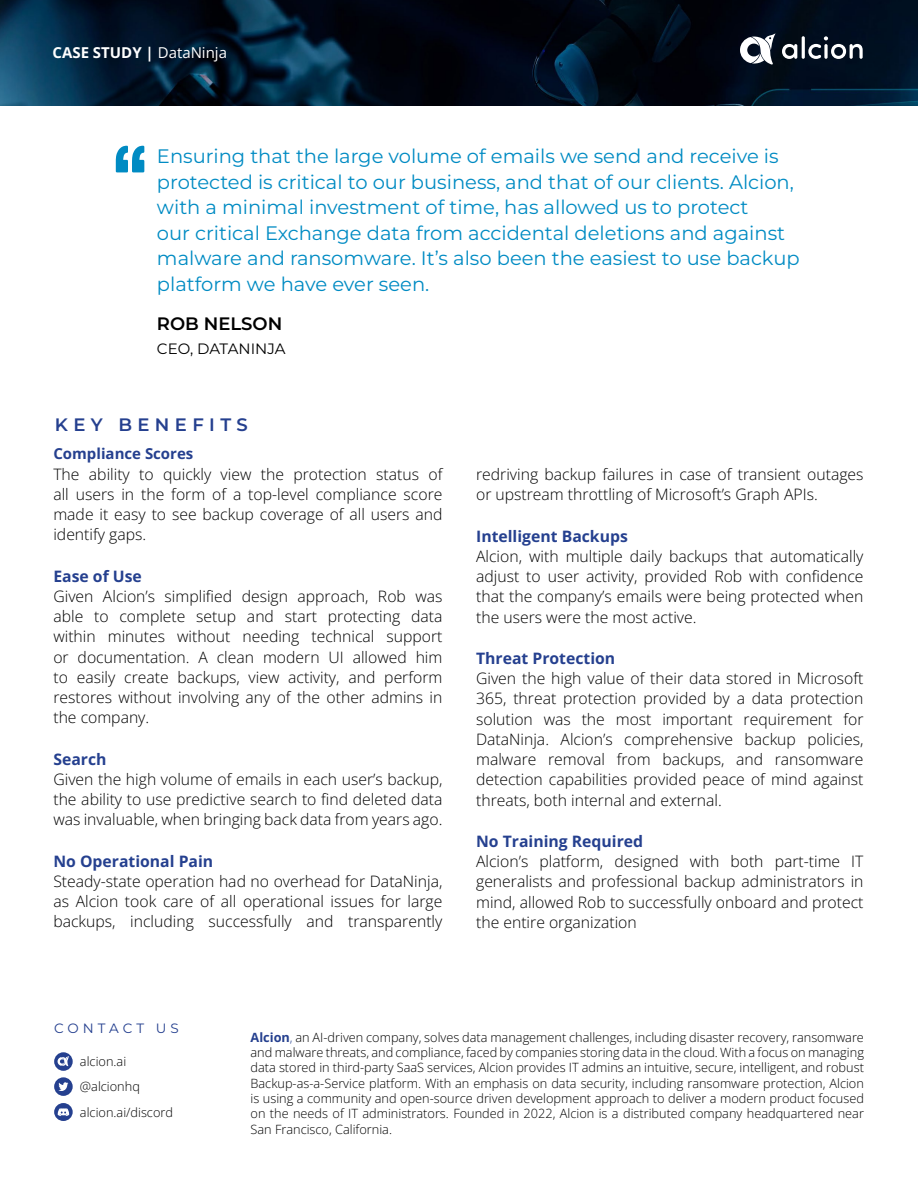
<style>
.page{position:relative;width:918px;height:1188px;background:#fff}
.page>*{position:absolute;margin:0;border:0;box-sizing:border-box;transform-origin:0 0}
.t1{font:19.5px/25.5px "Montserrat";color:#008bc3}
.t2{font:600 18px "Montserrat";letter-spacing:.3em;color:#25408f}
.t3{font:600 18px "Montserrat";color:#000}
.t4{font:300 15.75px/20.2px "Open Sans";color:#000;text-align:justify}
.t5{font:700 15.75px "Open Sans";color:#25408f}
.t6{font:700 15px "Open Sans";color:#fff}
.t7{font:700 15px "Open Sans";color:#25408f}
.t8{font:15px "Montserrat";color:#000}
.t9{font:13.5px "Montserrat";letter-spacing:.29em;color:#25408f}
.t10{font:300 12.75px/15.3px "Open Sans";color:#000;text-align:justify}
.s1{font-weight:400}
.s2{font-weight:700;color:#25408f}
.s3{color:#25408f}
</style>
<div class="page">
<img style="left:0;top:0;width:918px;height:105px">
<svg style="left:782px;top:44px;width:15px;height:15px"></svg>
<hr style="left:802px;top:36px;width:3px;height:23px;background:#fff;border-radius:2px">
<svg style="left:808px;top:36px;width:55px;height:23px"></svg>
<svg style="left:740px;top:33px;width:35px;height:32px"></svg>
<svg style="left:54px;top:1103px;width:19px;height:18px"></svg>
<svg style="left:58px;top:1108px;width:11px;height:8px"></svg>
<svg style="left:54px;top:1052px;width:19px;height:19px"></svg>
<div style="left:54px;top:1077px;width:19px;height:19px;background:#25408f;border-radius:50%"></div>
<svg style="left:58px;top:1082px;width:10px;height:9px"></svg>
<svg style="left:58px;top:1056px;width:11px;height:10px"></svg>
<svg style="left:116px;top:146px;width:28px;height:26px"></svg>
<p class="t6" style="left:52px;top:42px;width:176px">CASE STUDY | <span class="s1">DataNinja</span></p>
<p class="t1" style="left:157px;top:143px;width:644px">Ensuring that the large volume of emails we send and receive is protected is critical to our business, and that of our clients. Alcion, with a minimal investment of time, has allowed us to protect<br>our critical Exchange data from accidental deletions and against malware and ransomware. It’s also been the easiest to use backup platform we have ever seen.</p>
<p class="t3" style="left:157px;top:312px;width:127px">ROB NELSON</p>
<p class="t8" style="left:157px;top:339px;width:130px">CEO, DATANINJA</p>
<p class="t2" style="left:55px;top:412px;width:194px">KEY BENEFITS</p>
<p class="t7" style="left:53px;top:443px;width:141px">Compliance Scores</p>
<p class="t4" style="left:53px;top:463px;width:391px">The ability to quickly view the protection status of all users in the form of a top-level compliance score made it easy to see backup coverage of all users and identify gaps.</p>
<p class="t5" style="left:53px;top:565px;width:90px">Ease of Use</p>
<p class="t4" style="left:53px;top:586px;width:391px">Given Alcion’s simplified design approach, Rob was able to complete setup and start protecting data within minutes without needing technical support or documentation. A clean modern UI allowed him to easily create backups, view activity, and perform restores without involving any of the other admins in the company.</p>
<p class="t5" style="left:53px;top:748px;width:55px">Search</p>
<p class="t4" style="left:53px;top:769px;width:391px">Given the high volume of emails in each user’s backup, the ability to use predictive search to find deleted data was invaluable, when bringing back data from years ago.</p>
<p class="t5" style="left:53px;top:850px;width:161px">No Operational Pain</p>
<p class="t4" style="left:53px;top:871px;width:391px">Steady-state operation had no overhead for DataNinja, as Alcion took care of all operational issues for large backups, including successfully and transparently</p>
<p class="t4" style="left:476px;top:464px;width:389px">redriving backup failures in case of transient outages or upstream throttling of Microsoft’s Graph APIs.</p>
<p class="t5" style="left:476px;top:525px;width:153px">Intelligent Backups</p>
<p class="t4" style="left:476px;top:546px;width:389px">Alcion, with multiple daily backups that automatically adjust to user activity, provided Rob with confidence that the company’s emails were being protected when the users were the most active.</p>
<p class="t5" style="left:476px;top:647px;width:141px">Threat Protection</p>
<p class="t4" style="left:476px;top:668px;width:389px">Given the high value of their data stored in Microsoft 365, threat protection provided by a data protection solution was the most important requirement for DataNinja. Alcion’s comprehensive backup policies, malware removal from backups, and ransomware detection capabilities provided peace of mind against threats, both internal and external.</p>
<p class="t5" style="left:476px;top:830px;width:168px">No Training Required</p>
<p class="t4" style="left:476px;top:851px;width:389px">Alcion’s platform, designed with both part-time IT generalists and professional backup administrators in mind, allowed Rob to successfully onboard and protect the entire organization</p>
<p class="t9" style="left:54px;top:1019px;width:126px">CONTACT US</p>
<p class="t10" style="left:80px;top:1048px;width:95px;line-height:25.5px;text-align:left">alcion.ai @alcionhq alcion.ai/discord</p>
<p class="t10" style="left:251px;top:1029px;width:615px"><span class="s2">Alcion</span><span class="s3">,</span> an AI-driven company, solves data management challenges, including disaster recovery, ransomware and malware threats, and compliance, faced by companies storing data in the cloud. With a focus on managing data stored in third-party SaaS services, Alcion provides IT admins an intuitive, secure, intelligent, and robust Backup-as-a-Service platform. With an emphasis on data security, including ransomware protection, Alcion is using a community and open-source driven development approach to deliver a modern product focused on the needs of IT administrators. Founded in 2022, Alcion is a distributed company headquartered near San Francisco, California.</p>
</div>
